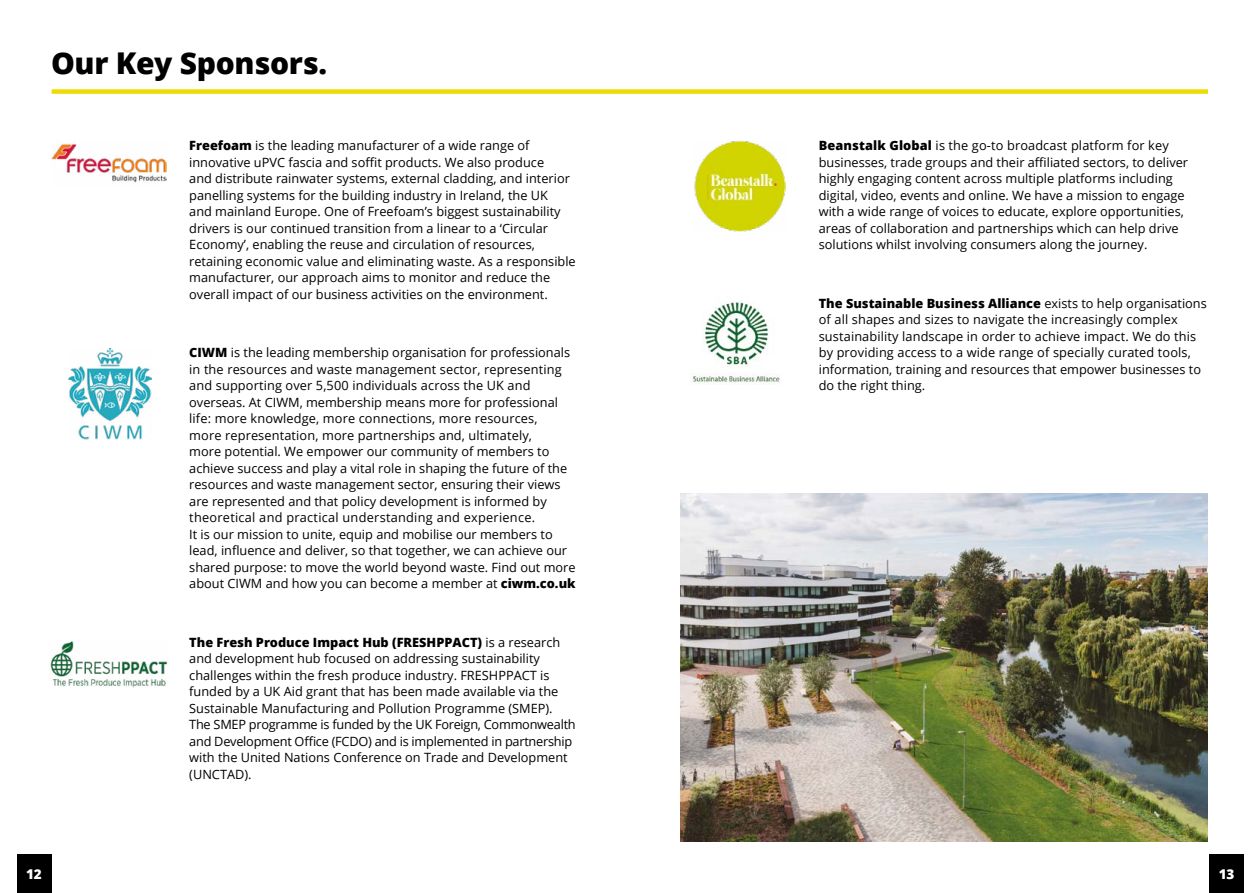
<style>
.page{position:relative;width:1259px;height:893px;background:#fff}
.page>*{position:absolute;margin:0;border:0;box-sizing:border-box;transform-origin:0 0}
.Main_Heading{font:800 30px "Open Sans";letter-spacing:-.01em;color:#000}
.t1{font:800 13.5px "Open Sans";color:#fff}
.body_2{font:12.75px/16.5px "Open Sans";color:#000}
.s1{font-weight:800}
</style>
<div class="page">
<div style="left:52px;top:89px;width:1156px;height:5px;background:#eddc00"></div>
<img style="left:52px;top:144px;width:115px;height:39px">
<img style="left:694px;top:141px;width:91px;height:91px">
<img style="left:50px;top:641px;width:118px;height:46px">
<img style="left:691px;top:301px;width:89px;height:84px">
<img style="left:680px;top:493px;width:528px;height:349px">
<img style="left:68px;top:349px;width:83px;height:90px">
<div style="left:1209px;top:855px;width:34px;height:38px;background:#000"></div>
<div style="left:17px;top:855px;width:34px;height:38px;background:#000"></div>
<p class="Main_Heading" style="left:51px;top:40px;width:277px">Our Key Sponsors.</p>
<p class="body_2" style="left:189px;top:137px;width:388px"><span class="s1">Freefoam</span> is the leading manufacturer of a wide range of innovative uPVC fascia and soffit products. We also produce<br>and distribute rainwater systems, external cladding, and interior panelling systems for the building industry in Ireland, the UK<br>and mainland Europe. One of Freefoam’s biggest sustainability drivers is our continued transition from a linear to a ‘Circular Economy’, enabling the reuse and circulation of resources, retaining economic value and eliminating waste. As a responsible manufacturer, our approach aims to monitor and reduce the overall impact of our business activities on the environment.</p>
<p class="body_2" style="left:189px;top:344px;width:388px"><span class="s1">CIWM</span> is the leading membership organisation for professionals in the resources and waste management sector, representing and supporting over 5,500 individuals across the UK and overseas. At CIWM, membership means more for professional life: more knowledge, more connections, more resources,<br>more representation, more partnerships and, ultimately,<br>more potential. We empower our community of members to achieve success and play a vital role in shaping the future of the resources and waste management sector, ensuring their views are represented and that policy development is informed by theoretical and practical understanding and experience.<br>It is our mission to unite, equip and mobilise our members to lead, influence and deliver, so that together, we can achieve our shared purpose: to move the world beyond waste. Find out more about CIWM and how you can become a member at <span class="s1">ciwm.co.uk</span></p>
<p class="body_2" style="left:189px;top:633px;width:388px"><span class="s1">The Fresh Produce Impact Hub (FRESHPPACT)</span> is a research and development hub focused on addressing sustainability challenges within the fresh produce industry. FRESHPPACT is funded by a UK Aid grant that has been made available via the Sustainable Manufacturing and Pollution Programme (SMEP).<br>The SMEP programme is funded by the UK Foreign, Commonwealth and Development Office (FCDO) and is implemented in partnership with the United Nations Conference on Trade and Development (UNCTAD).</p>
<p class="body_2" style="left:819px;top:137px;width:371px"><span class="s1">Beanstalk Global</span> is the go-to broadcast platform for key businesses, trade groups and their affiliated sectors, to deliver highly engaging content across multiple platforms including digital, video, events and online. We have a mission to engage with a wide range of voices to educate, explore opportunities, areas of collaboration and partnerships which can help drive solutions whilst involving consumers along the journey.</p>
<p class="body_2" style="left:819px;top:294px;width:389px"><span class="s1">The Sustainable Business Alliance</span> exists to help organisations of all shapes and sizes to navigate the increasingly complex sustainability landscape in order to achieve impact. We do this by providing access to a wide range of specially curated tools, information, training and resources that empower businesses to do the right thing.</p>
<p class="t1" style="left:26px;top:864px;width:17px">12</p>
<p class="t1" style="left:1218px;top:864px;width:17px">13</p>
</div>
